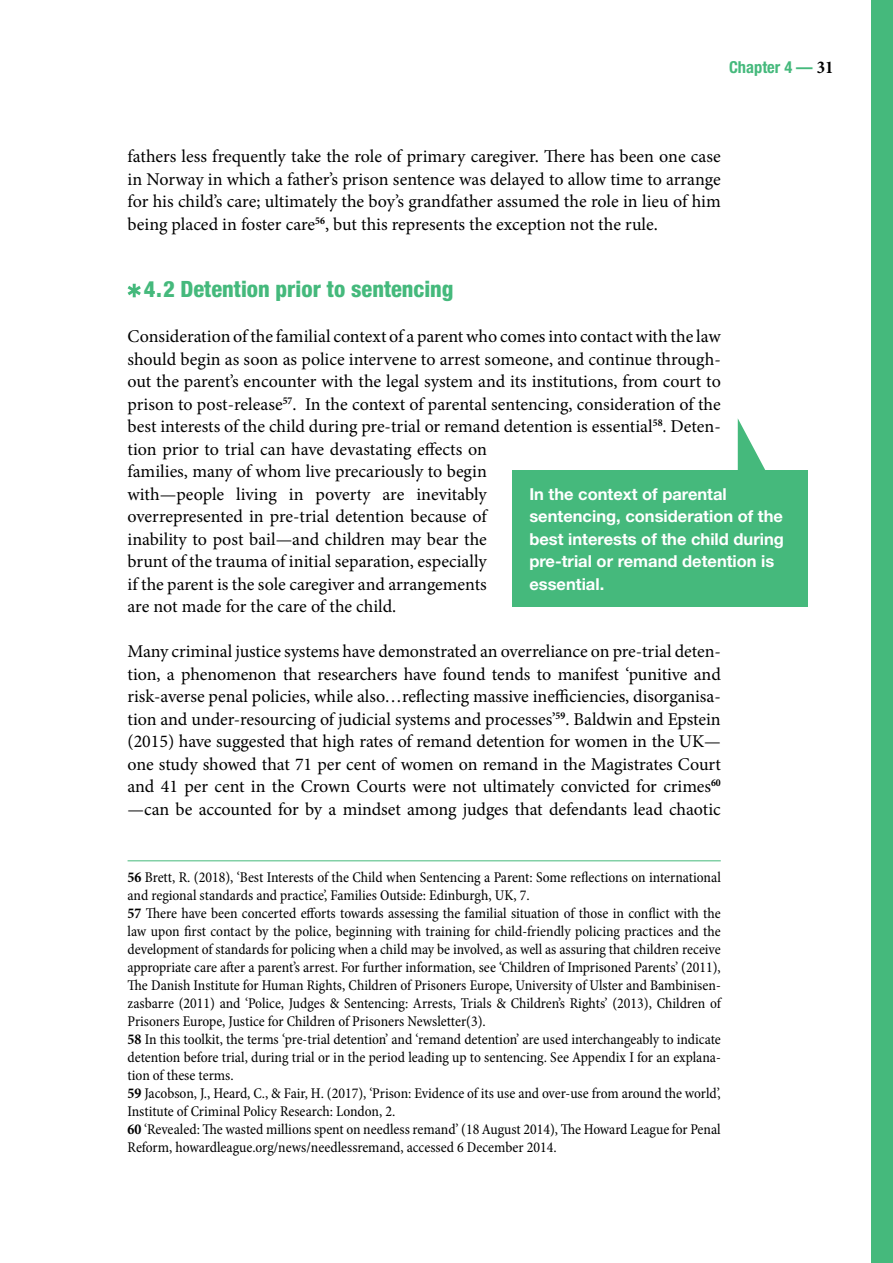
<style>
.page{position:relative;width:893px;height:1263px;background:#fff}
.page>*{position:absolute;margin:0;border:0;box-sizing:border-box;transform-origin:0 0}
.t1{font:800 condensed 22.5px "Helvetica Neue LT Std";color:#45b97c}
.t2{font:18px/22.5px "Minion Pro";color:#000;text-align:justify}
.t3{font:700 16.5px/22.5px "Helvetica Neue LT Std";color:#fff}
.t4{font:700 condensed 16.5px "Helvetica Neue LT Std";color:#45b97c}
.t5{font:condensed 15px/18px "Minion Pro";color:#000}
.s1{font-family:"Minion Pro";font-size:18px;color:#000}
.s2{font-weight:700}
</style>
<div class="page">
<svg style="left:128px;top:284px;width:13px;height:13px"></svg>
<svg style="left:738px;top:419px;width:36px;height:52px"></svg>
<div style="left:512px;top:471px;width:296px;height:136px;background:#45b97c"></div>
<hr style="left:128px;top:860px;width:593px;height:1px;background:#45b97c">
<div style="left:872px;top:0;width:21px;height:1263px;background:#45b97c"></div>
<p class="t4" style="left:729px;top:57px;width:106px">Chapter 4 — <span class="s1">31</span></p>
<p class="t2" style="left:128px;top:145px;width:595px">fathers less frequently take the role of primary caregiver. There has been one case in Norway in which a father’s prison sentence was delayed to allow time to arrange for his child’s care; ultimately the boy’s grandfather assumed the role in lieu of him being placed in foster care<sup>56</sup>, but this represents the exception not the rule.</p>
<p class="t1" style="left:144px;top:275px;width:311px">4.2 Detention prior to sentencing</p>
<p class="t2" style="left:128px;top:325px;width:595px;text-align:left">Consideration of the familial context of a parent who comes into contact with the law should begin as soon as police intervene to arrest someone, and continue through&shy;out the parent’s encounter with the legal system and its institutions, from court to prison to post-release<sup>57</sup>. In the context of parental sentencing, consideration of the best interests of the child during pre-trial or remand detention is essential<sup>58</sup>. Deten&shy;tion prior to trial can have devastating effects on<br>families, many of whom live precariously to begin<br>with—people living in poverty are inevitably<br>overrepresented in pre-trial detention because of<br>inability to post bail—and children may bear the<br>brunt of the trauma of initial separation, especially<br>if the parent is the sole caregiver and arrangements<br>are not made for the care of the child.</p>
<p class="t2" style="left:128px;top:640px;width:595px">Many criminal justice systems have demonstrated an overreliance on pre-trial deten&shy;tion, a phenomenon that researchers have found tends to manifest ‘punitive and risk-averse penal policies, while also…reflecting massive inefficiencies, disorganisa&shy;tion and under-resourcing of judicial systems and processes’<sup>59</sup>. Baldwin and Epstein (2015) have suggested that high rates of remand detention for women in the UK— one study showed that 71 per cent of women on remand in the Magistrates Court and 41 per cent in the Crown Courts were not ultimately convicted for crimes<sup>60 </sup>—can be accounted for by a mindset among judges that defendants lead chaotic</p>
<p class="t3" style="left:529px;top:482px;width:256px">In the context of parental sentencing, consideration of the best interests of the child during pre-trial or remand detention is essential.</p>
<p class="t5" style="left:128px;top:869px;width:595px"><span class="s2">56</span> Brett, R. (2018), ‘Best Interests of the Child when Sentencing a Parent: Some reflections on international and regional standards and practice’, Families Outside: Edinburgh, UK, 7.<br><span class="s2">57</span> There have been concerted efforts towards assessing the familial situation of those in conflict with the law upon first contact by the police, beginning with training for child-friendly policing practices and the development of standards for policing when a child may be involved, as well as assuring that children receive appropriate care after a parent’s arrest. For further information, see ‘Children of Imprisoned Parents’ (2011), The Danish Institute for Human Rights, Children of Prisoners Europe, University of Ulster and Bambinisen&shy;zasbarre (2011) and ‘Police, Judges &amp; Sentencing: Arrests, Trials &amp; Children’s Rights’ (2013), Children of Prisoners Europe, Justice for Children of Prisoners Newsletter(3).<br><span class="s2">58</span> In this toolkit, the terms ‘pre-trial detention’ and ‘remand detention’ are used interchangeably to indicate detention before trial, during trial or in the period leading up to sentencing. See Appendix I for an explana&shy;tion of these terms.<br><span class="s2">59</span> Jacobson, J., Heard, C., &amp; Fair, H. (2017), ‘Prison: Evidence of its use and over-use from around the world’, Institute of Criminal Policy Research: London, 2.<br><span class="s2">60</span> ‘Revealed: The wasted millions spent on needless remand’ (18 August 2014), The Howard League for Penal Reform, howardleague.org/news/needlessremand, accessed 6 December 2014.</p>
</div>
